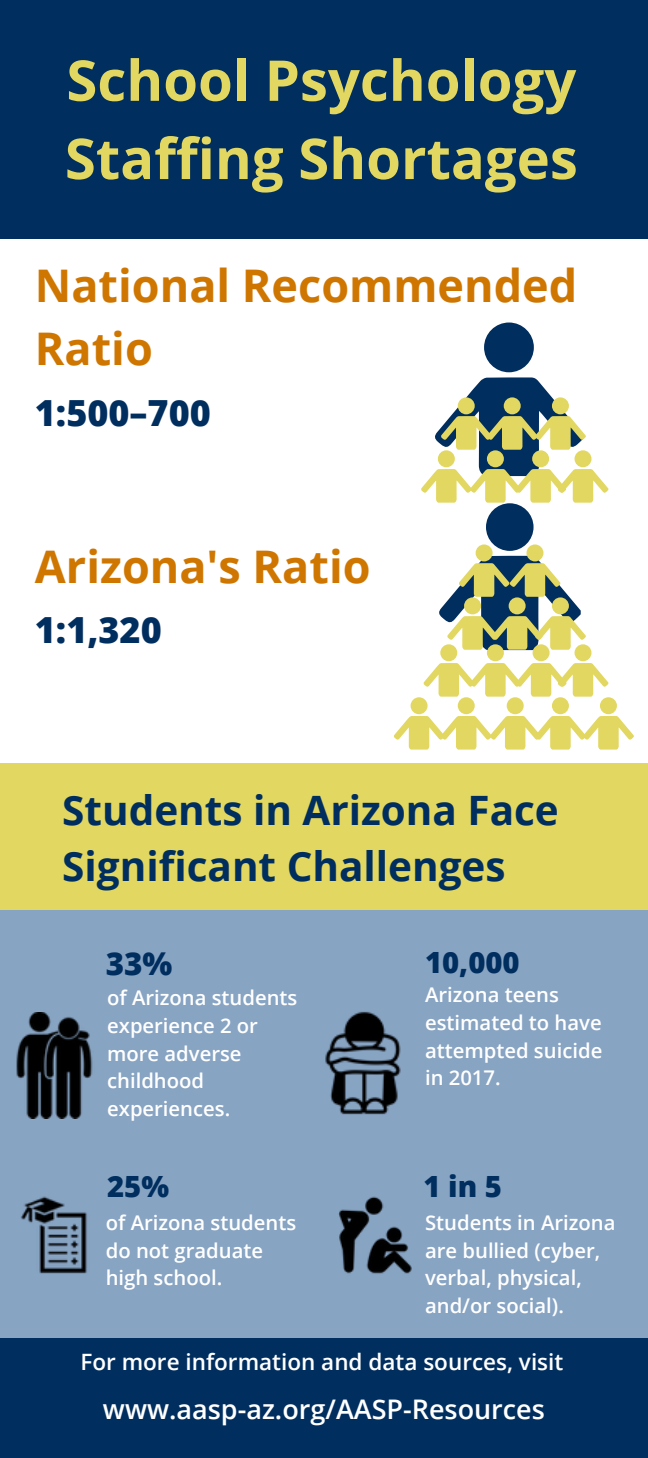
<style>
.page{position:relative;width:648px;height:1458px;background:#fff}
.page>*{position:absolute;margin:0;border:0;box-sizing:border-box;transform-origin:0 0}
.t1{font:700 56.25px/78.3px "Open Sans";color:#e2d761}
.t2{font:700 45px/63px "Open Sans";color:#cf7600}
.t3{font:700 40.5px/55.8px "Open Sans";color:#002e5f}
.t4{font:800 36px "Open Sans";color:#002e5f}
.t5{font:800 31.5px "Open Sans";color:#002e5f}
.t6{font:800 29.25px "Open Sans";color:#002e5f}
.t7{font:600 27px "Open Sans";color:#fff}
.t8{font:600 22.5px "Open Sans";color:#fff}
.t9{font:600 20.25px/27.7px "Open Sans";color:#fff}
</style>
<div class="page">
<div style="left:0;top:0;width:648px;height:239px;background:#002e5f"></div>
<div style="left:484px;top:323px;width:50px;height:49px;background:#002e5f;border-radius:50%"></div>
<div style="left:0;top:1337px;width:648px;height:121px;background:#002e5f"></div>
<div style="left:0;top:804px;width:648px;height:534px;background:#88a4c3"></div>
<div style="left:486px;top:503px;width:48px;height:48px;background:#002e5f;border-radius:50%"></div>
<div style="left:574px;top:644px;width:18px;height:17px;background:#e2d761;border-radius:50%"></div>
<div style="left:0;top:764px;width:648px;height:146px;background:#e2d761"></div>
<img style="left:21px;top:1196px;width:66px;height:78px">
<img style="left:339px;top:1196px;width:73px;height:78px">
<img style="left:16px;top:1013px;width:77px;height:106px">
<img style="left:325px;top:1011px;width:76px;height:104px">
<div style="left:440px;top:644px;width:17px;height:17px;background:#e2d761;border-radius:50%"></div>
<div style="left:411px;top:697px;width:17px;height:17px;background:#e2d761;border-radius:50%"></div>
<div style="left:458px;top:697px;width:17px;height:17px;background:#e2d761;border-radius:50%"></div>
<div style="left:507px;top:697px;width:17px;height:17px;background:#e2d761;border-radius:50%"></div>
<div style="left:600px;top:697px;width:17px;height:17px;background:#e2d761;border-radius:50%"></div>
<div style="left:533px;top:644px;width:17px;height:17px;background:#e2d761;border-radius:50%"></div>
<div style="left:487px;top:644px;width:17px;height:17px;background:#e2d761;border-radius:50%"></div>
<svg style="left:424px;top:663px;width:184px;height:34px"></svg>
<div style="left:552px;top:697px;width:17px;height:17px;background:#e2d761;border-radius:50%"></div>
<svg style="left:394px;top:716px;width:240px;height:34px"></svg>
<svg style="left:421px;top:377px;width:187px;height:126px"></svg>
<div style="left:526px;top:544px;width:17px;height:17px;background:#e2d761;border-radius:50%"></div>
<div style="left:476px;top:544px;width:17px;height:17px;background:#e2d761;border-radius:50%"></div>
<svg style="left:439px;top:556px;width:147px;height:94px"></svg>
<h1 class="t1" style="left:65px;top:40px;width:514px">School Psychology<br>Staffing Shortages</h1>
<h2 class="t2" style="left:35px;top:253px;width:544px">National Recommended<br>Ratio</h2>
<h3 class="t4" style="left:35px;top:387px;width:177px">1:500–700</h3>
<h2 class="t2" style="left:35px;top:534px;width:337px">Arizona's Ratio</h2>
<h3 class="t4" style="left:35px;top:605px;width:128px">1:1,320</h3>
<h3 class="t3" style="left:62px;top:781px;width:498px">Students in Arizona Face<br>Significant Challenges</h3>
<h3 class="t5" style="left:106px;top:941px;width:68px">33%</h3>
<p class="t9" style="left:107px;top:984px;width:192px">of Arizona students experience 2 or more adverse childhood experiences.</p>
<h3 class="t6" style="left:425px;top:941px;width:96px">10,000</h3>
<p class="t9" style="left:425px;top:981px;width:179px">Arizona teens estimated to have attempted suicide in 2017.</p>
<h3 class="t6" style="left:107px;top:1166px;width:63px">25%</h3>
<h3 class="t6" style="left:424px;top:1166px;width:80px">1in5</h3>
<p class="t9" style="left:106px;top:1208px;width:192px">of Arizona students do not graduate high school.</p>
<p class="t9" style="left:425px;top:1208px;width:192px">Students in Arizona are bullied (cyber, verbal, physical, and/or social).</p>
<p class="t8" style="left:80px;top:1346px;width:485px">For more information and data sources, visit</p>
<h3 class="t7" style="left:103px;top:1390px;width:443px">www.aasp-az.org/AASP-Resources</h3>
</div>
